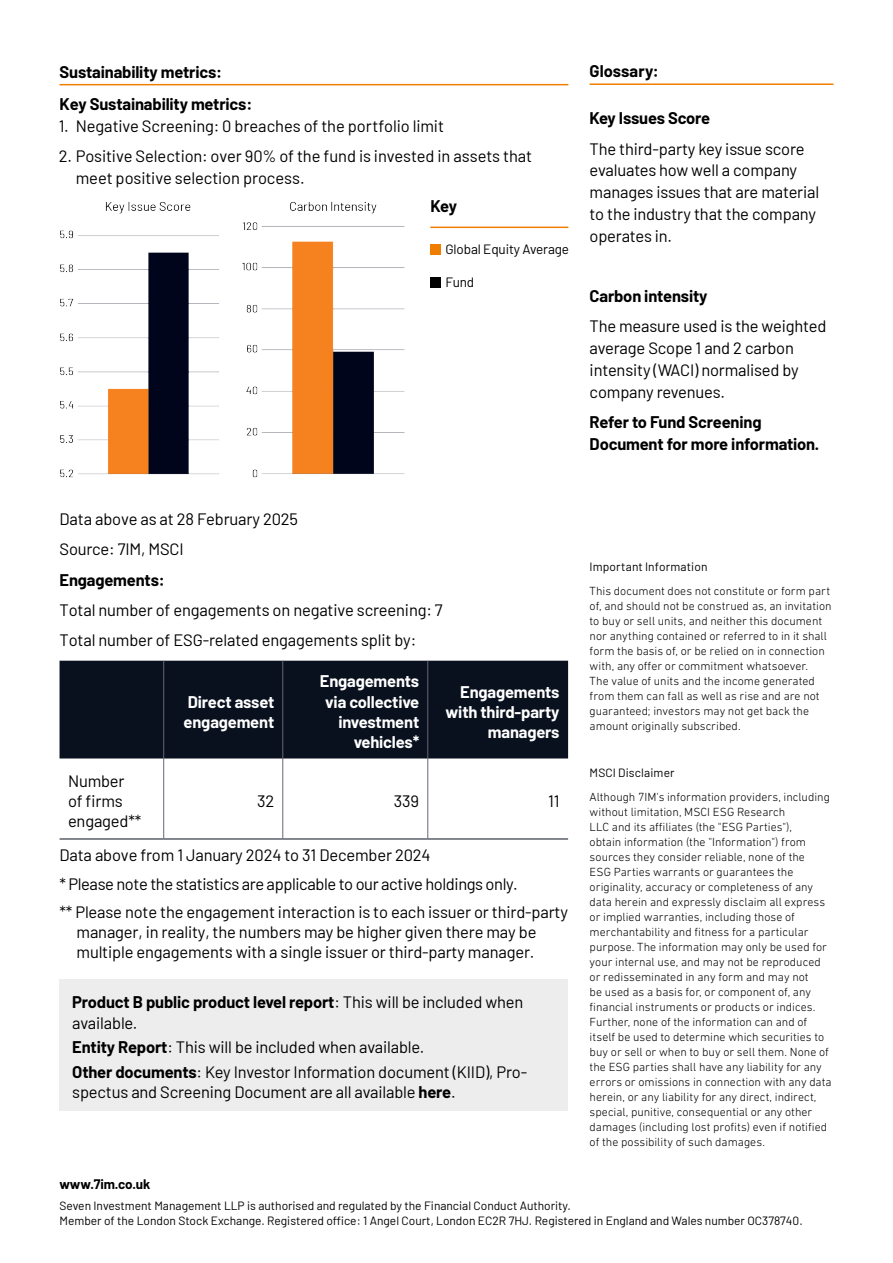
<style>
.page{position:relative;width:893px;height:1263px;background:#fff}
.page>*{position:absolute;margin:0;border:0;box-sizing:border-box;transform-origin:0 0}
.t1{font:16.5px/21.8px "Barlow";letter-spacing:-.01em;color:#000}
.t2{font:700 16.5px/21.8px "Barlow";letter-spacing:-.01em;color:#000}
.t3{font:700 16.5px/20.2px "Barlow";letter-spacing:-.01em;color:#fff;text-align:right}
.t4{font:13.5px "Barlow";letter-spacing:-.01em;color:#000}
.t5{font:700 13.5px "Barlow";letter-spacing:-.01em;color:#000}
.t6{font:300 12px/15px "DIN Next LT Pro";color:#000}
.t7{font:12px/15px "Barlow";color:#000}
.s1{font-weight:700}
</style>
<div class="page">
<hr style="left:60px;top:84px;width:508px;height:1px;background:#ef7d00">
<hr style="left:590px;top:83px;width:243px;height:2px;background:#ef7d00">
<div style="left:60px;top:979px;width:508px;height:132px;background:#ededed"></div>
<div style="left:60px;top:661px;width:508px;height:97px;background:#09101e"></div>
<hr style="left:60px;top:839px;width:104px;height:1px;background:#09101e">
<hr style="left:164px;top:839px;width:119px;height:1px;background:#09101e">
<hr style="left:283px;top:839px;width:145px;height:1px;background:#09101e">
<hr style="left:428px;top:839px;width:140px;height:1px;background:#09101e">
<hr style="left:283px;top:661px;width:1px;height:97px;background:#686676">
<hr style="left:427px;top:661px;width:1px;height:97px;background:#686676">
<hr style="left:283px;top:758px;width:1px;height:81px;background:#686676">
<hr style="left:427px;top:758px;width:1px;height:81px;background:#686676">
<hr style="left:163px;top:661px;width:1px;height:97px;background:#686676">
<hr style="left:163px;top:758px;width:1px;height:81px;background:#686676">
<img style="left:60px;top:202px;width:118px;height:276px">
<img style="left:178px;top:202px;width:293px;height:276px">
<div style="left:430px;top:244px;width:11px;height:10px;background:#ef7d00"></div>
<div style="left:430px;top:277px;width:11px;height:10px;background:#020203"></div>
<hr style="left:430px;top:227px;width:138px;height:1px;background:#ef7d00">
<h1 class="t2" style="left:60px;top:59px;width:164px">Sustainability metrics:</h1>
<h1 class="t2" style="left:590px;top:59px;width:71px">Glossary:</h1>
<h1 class="t2" style="left:590px;top:106px;width:122px">Key Issues Score</h1>
<h1 class="t1" style="left:590px;top:137px;width:231px">The third-party key issue score evaluates how well a company manages issues that are material to the industry that the company operates in.</h1>
<h1 class="t2" style="left:60px;top:92px;width:194px">Key Sustainability metrics:</h1>
<h1 class="t1" style="left:59px;top:114px;width:387px">1. Negative Screening: 0 breaches of the portfolio limit</h1>
<h1 class="t1" style="left:76px;top:144px;width:458px;text-indent:-17px">2. Positive Selection: over 90% of the fund is invested in assets that meet positive selection process.</h1>
<h1 class="t2" style="left:430px;top:194px;width:28px">Key</h1>
<p class="t4" style="left:445px;top:240px;width:125px">Global Equity Average</p>
<p class="t4" style="left:445px;top:273px;width:30px">Fund</p>
<h1 class="t2" style="left:590px;top:284px;width:119px">Carbon intensity</h1>
<h1 class="t1" style="left:590px;top:314px;width:238px">The measure used is the weighted average Scope 1 and 2 carbon intensity (WACI) normalised by company revenues.</h1>
<h1 class="t2" style="left:590px;top:410px;width:231px">Refer to Fund Screening<br>Document for more information.</h1>
<h1 class="t1" style="left:60px;top:503px;width:240px;line-height:30.3px">Data above as at 28 February 2025<br>Source: 7IM, MSCI</h1>
<h1 class="t2" style="left:60px;top:567px;width:107px">Engagements:</h1>
<h1 class="t1" style="left:60px;top:593px;width:385px;line-height:30.3px">Total number of engagements on negative screening: 7<br>Total number of ESG-related engagements split by:</h1>
<h1 class="t1" style="left:68px;top:769px;width:75px;line-height:20.2px">Number of firms engaged**</h1>
<h1 class="t3" style="left:184px;top:690px;width:92px;text-align:left">Direct asset engagement</h1>
<h1 class="t3" style="left:320px;top:670px;width:101px">Engagements via collective investment vehicles*</h1>
<h1 class="t3" style="left:446px;top:680px;width:116px">Engagements with third-party managers</h1>
<h1 class="t1" style="left:257px;top:789px;width:19px">32</h1>
<h1 class="t1" style="left:394px;top:789px;width:27px">339</h1>
<h1 class="t1" style="left:548px;top:789px;width:13px">11</h1>
<h1 class="t1" style="left:60px;top:840px;width:510px;line-height:28.3px">Data above from 1 January 2024 to 31 December 2024<br>* Please note the statistics are applicable to our active holdings only.<br>** Please note the engagement interaction is to each issuer or third-party</h1>
<h1 class="t1" style="left:77px;top:921px;width:461px;line-height:19.8px">manager, in reality, the numbers may be higher given there may be multiple engagements with a single issuer or third-party manager.</h1>
<h1 class="t1" style="left:72px;top:991px;width:452px;line-height:20.2px"><span class="s1">Product B public product level report</span>: This will be included when available.</h1>
<h1 class="t1" style="left:72px;top:1034px;width:456px;line-height:24.5px"><span class="s1">Entity Report</span>: This will be included when available.<br><span class="s1">Other documents</span>: Key Investor Information document (KIID), Pro-</h1>
<h1 class="t1" style="left:72px;top:1080px;width:385px">spectus and Screening Document are all available <span class="s1">here</span>.</h1>
<p class="t5" style="left:60px;top:1174px;width:92px">www.7im.co.uk</p>
<p class="t7" style="left:590px;top:559px;width:119px">Important Information</p>
<p class="t6" style="left:590px;top:583px;width:243px">This document does not constitute or form part of, and should not be construed as, an invitation to buy or sell units, and neither this document nor anything contained or referred to in it shall form the basis of, or be relied on in connection with, any offer or commitment whatsoever.<br>The value of units and the income generated from them can fall as well as rise and are not guaranteed; investors may not get back the amount originally subscribed.</p>
<p class="t7" style="left:590px;top:764px;width:86px">MSCI Disclaimer</p>
<p class="t6" style="left:590px;top:789px;width:244px">Although 7IM's information providers, including without limitation, MSCI ESG Research<br>LLC and its affiliates (the "ESG Parties"),<br>obtain information (the "Information") from sources they consider reliable, none of the<br>ESG Parties warrants or guarantees the originality, accuracy or completeness of any data herein and expressly disclaim all express or implied warranties, including those of merchantability and fitness for a particular purpose. The information may only be used for your internal use, and may not be reproduced or redisseminated in any form and may not<br>be used as a basis for, or component of, any financial instruments or products or indices.<br>Further, none of the information can and of itself be used to determine which securities to buy or sell or when to buy or sell them. None of the ESG parties shall have any liability for any errors or omissions in connection with any data herein, or any liability for any direct, indirect, special, punitive, consequential or any other damages (including lost profits) even if notified of the possibility of such damages.</p>
<p class="t7" style="left:60px;top:1197px;width:745px">Seven Investment Management LLP is authorised and regulated by the Financial Conduct Authority.<br>Member of the London Stock Exchange. Registered office: 1 Angel Court, London EC2R 7HJ. Registered in England and Wales number OC378740.</p>
</div>
